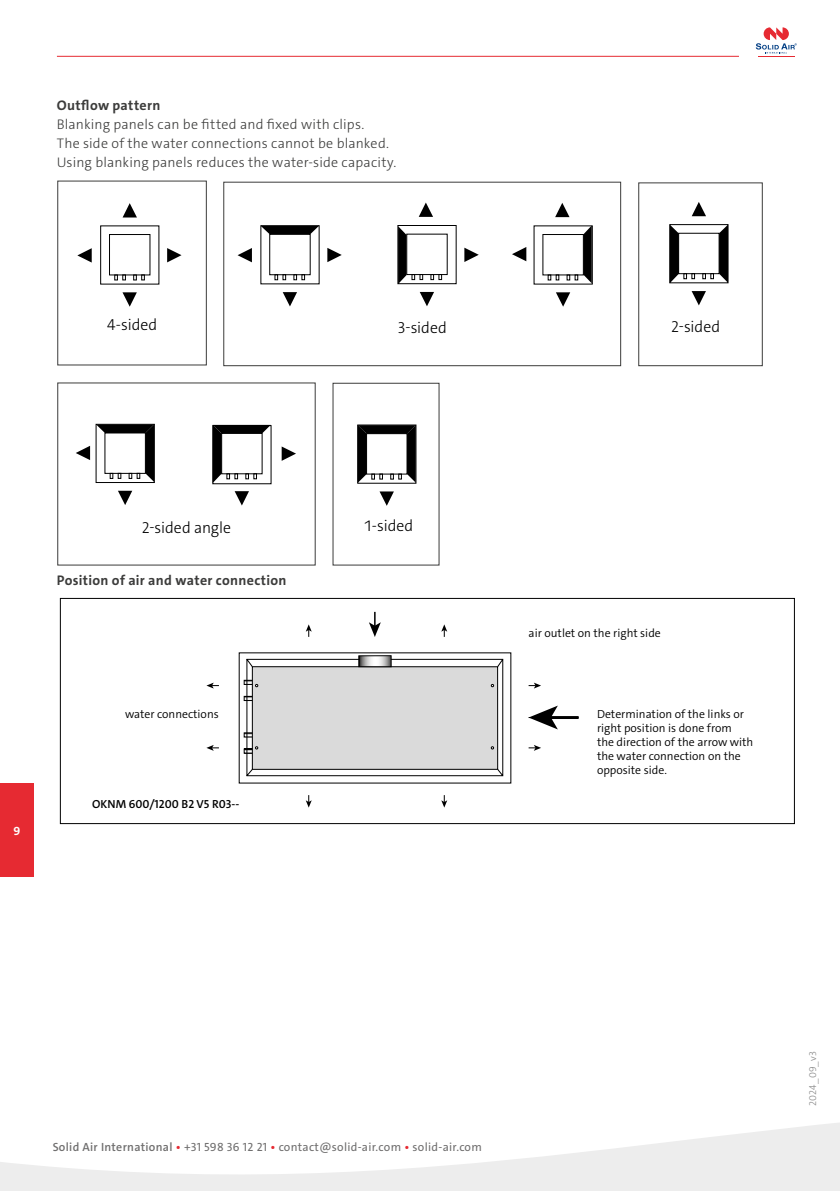
<style>
.page{position:relative;width:840px;height:1191px;background:#fff}
.page>*{position:absolute;margin:0;border:0;box-sizing:border-box;transform-origin:0 0}
.t1{font:300 16px "The Sans C4 s";color:#000}
.t2{font:300 14px/19px "The Sans C4 s";letter-spacing:.015em;color:#3c3c3b}
.t3{font:700 14px "The Sans C4 s";letter-spacing:.02em;color:#3c3c3b}
.t4{font:12px "The Sans C4 s";letter-spacing:.025em;color:#706f6f}
.t5{font:700 12px "The Sans C4 s";color:#fff}
.t6{font:300 11.8px/14.2px "The Sans C4 s";color:#000}
.t7{font:600 11.8px "The Sans C4 s";color:#000}
.t8{font:300 10px "The Sans C4 s";letter-spacing:.005em;color:#878787}
.s1{font-weight:600}
.s2{font-weight:600;color:#e62a32}
</style>
<div class="page">
<div style="left:0;top:783px;width:34px;height:94px;background:#e62a32"></div>
<hr style="left:57px;top:56px;width:681px;height:1px;background:#e62a32">
<hr style="left:757px;top:56px;width:37px;height:1px;background:#e62a32">
<svg style="left:755px;top:27px;width:41px;height:27px"></svg>
<svg style="left:0;top:1123px;width:839px;height:68px"></svg>
<svg style="left:282px;top:292px;width:15px;height:14px"></svg>
<svg style="left:327px;top:248px;width:14px;height:14px"></svg>
<svg style="left:237px;top:248px;width:15px;height:14px"></svg>
<svg style="left:260px;top:225px;width:60px;height:60px"></svg>
<svg style="left:419px;top:292px;width:15px;height:14px"></svg>
<svg style="left:464px;top:248px;width:14px;height:14px"></svg>
<svg style="left:555px;top:203px;width:14px;height:14px"></svg>
<svg style="left:397px;top:225px;width:59px;height:59px"></svg>
<svg style="left:556px;top:292px;width:14px;height:15px"></svg>
<svg style="left:418px;top:202px;width:15px;height:15px"></svg>
<svg style="left:512px;top:247px;width:14px;height:14px"></svg>
<svg style="left:533px;top:225px;width:59px;height:60px"></svg>
<svg style="left:122px;top:292px;width:15px;height:15px"></svg>
<svg style="left:167px;top:248px;width:14px;height:14px"></svg>
<svg style="left:123px;top:203px;width:14px;height:14px"></svg>
<svg style="left:77px;top:248px;width:15px;height:14px"></svg>
<svg style="left:100px;top:225px;width:59px;height:60px"></svg>
<svg style="left:691px;top:291px;width:14px;height:14px"></svg>
<svg style="left:692px;top:202px;width:13px;height:14px"></svg>
<svg style="left:669px;top:224px;width:59px;height:59px"></svg>
<svg style="left:118px;top:491px;width:14px;height:14px"></svg>
<svg style="left:76px;top:423px;width:79px;height:60px"></svg>
<svg style="left:379px;top:491px;width:14px;height:15px"></svg>
<svg style="left:357px;top:424px;width:59px;height:60px"></svg>
<div style="left:638px;top:183px;width:124px;height:183px;border:1px solid #3c3c3b"></div>
<div style="left:223px;top:182px;width:397px;height:184px;border:1px solid #3c3c3b"></div>
<svg style="left:234px;top:491px;width:15px;height:14px"></svg>
<svg style="left:212px;top:425px;width:60px;height:59px"></svg>
<svg style="left:281px;top:446px;width:15px;height:15px"></svg>
<div style="left:60px;top:598px;width:734px;height:225px;border:1px solid #000"></div>
<svg style="left:243px;top:658px;width:260px;height:118px;background:#d4d4d4"></svg>
<svg style="left:360px;top:657px;width:29px;height:8px"></svg>
<div style="left:358px;top:655px;width:33px;height:12px;border:1px solid #000"></div>
<hr style="left:549px;top:716px;width:29px;height:3px;background:#000">
<svg style="left:528px;top:706px;width:29px;height:23px"></svg>
<svg style="left:369px;top:612px;width:11px;height:25px"></svg>
<svg style="left:305px;top:624px;width:6px;height:13px"></svg>
<svg style="left:441px;top:624px;width:6px;height:13px"></svg>
<svg style="left:441px;top:795px;width:6px;height:12px"></svg>
<svg style="left:305px;top:795px;width:6px;height:12px"></svg>
<svg style="left:206px;top:745px;width:13px;height:6px"></svg>
<svg style="left:206px;top:682px;width:13px;height:6px"></svg>
<svg style="left:528px;top:682px;width:13px;height:6px"></svg>
<svg style="left:528px;top:745px;width:13px;height:6px"></svg>
<p class="t3" style="left:57px;top:96px;width:105px">Outflow pattern</p>
<p class="t2" style="left:57px;top:115px;width:341px">Blanking panels can be fitted and fixed with clips.<br>The side of the water connections cannot be blanked.<br>Using blanking panels reduces the water-side capacity.</p>
<h1 class="t1" style="left:107px;top:315px;width:51px">4-sided</h1>
<h1 class="t1" style="left:398px;top:317px;width:50px">3-sided</h1>
<h1 class="t1" style="left:670px;top:316px;width:50px">2-sided</h1>
<h1 class="t1" style="left:142px;top:517px;width:91px">2-sided angle</h1>
<h1 class="t1" style="left:364px;top:515px;width:51px">1-sided</h1>
<p class="t3" style="left:57px;top:571px;width:231px">Position of air and water connection</p>
<p class="t5" style="left:14px;top:823px;width:8px">9</p>
<p class="t6" style="left:125px;top:707px;width:95px">water connections</p>
<p class="t7" style="left:92px;top:796px;width:148px">OKNM 600/1200 B2 V5 R03--</p>
<p class="t6" style="left:528px;top:626px;width:134px">air outlet on the right side</p>
<p class="t6" style="left:596px;top:707px;width:158px">Determination of the links or right position is done from<br>the direction of the arrow with the water connection on the opposite side.</p>
<p class="t4" style="left:53px;top:1139px;width:430px"><span class="s1">Solid Air International</span> <span class="s2">•</span> +31 598 36 12 21 <span class="s2">•</span> contact@solid-air.com <span class="s2">•</span> solid-air.com</p>
<p class="t8" style="left:805px;top:1106px;width:56px;rotate:-90deg">2024_09_v3</p>
</div>
